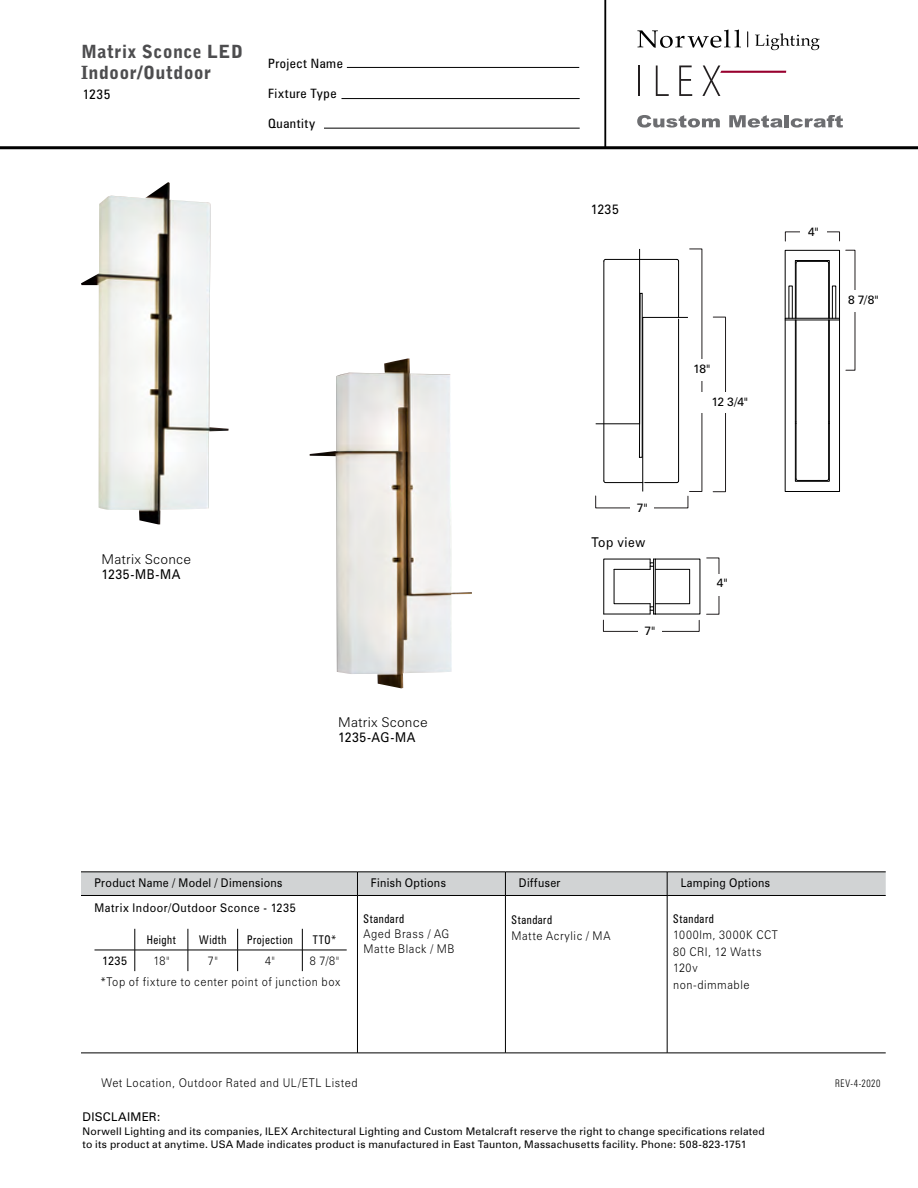
<style>
.page{position:relative;width:918px;height:1188px;background:#fff}
.page>*{position:absolute;margin:0;border:0;box-sizing:border-box;transform-origin:0 0}
.t1{font:900 18px/21px "Bell Gothic Std";letter-spacing:.025em;color:#4d4d4f}
.t2{font:13.5px "Zurich BT";letter-spacing:.045em;color:#000;scale:.9 1}
.t3{font:300 13.5px "Zurich BT";letter-spacing:.015em;color:#000}
.t4{font:condensed 13.5px "Zurich BT";color:#000;scale:1.05 1}
.t5{font:condensed 12.9px "Zurich BT";letter-spacing:.04em;color:#000;scale:1.05 1}
.t6{font:300 12px/16.5px "Zurich BT";letter-spacing:.05em;color:#000;scale:.9 1}
.t7{font:12px "Zurich BT";letter-spacing:.03em;color:#000;scale:.9 1}
.t8{font:condensed 12px "Zurich BT";letter-spacing:.05em;color:#000;scale:.9 1}
.t9{font:12px "Zurich BT";letter-spacing:.03em;color:#000}
.t10{font:12px "Zurich BT";letter-spacing:.05em;color:#000;scale:.9 1}
.t11{font:10.5px/13.5px "Zurich BT";letter-spacing:.025em;color:#000}
.t12{font:300 condensed 10.5px "Zurich BT";letter-spacing:.055em;color:#000;scale:.9 1}
</style>
<div class="page">
<hr style="left:0;top:146px;width:918px;height:3px;background:#000">
<hr style="left:347px;top:67px;width:232px;height:1px;background:#000">
<hr style="left:341px;top:98px;width:239px;height:1px;background:#000">
<hr style="left:324px;top:128px;width:256px;height:1px;background:#000">
<hr style="left:638px;top:65px;width:2px;height:31px;background:#231f20">
<svg style="left:656px;top:66px;width:13px;height:30px"></svg>
<svg style="left:679px;top:66px;width:13px;height:30px"></svg>
<svg style="left:702px;top:66px;width:84px;height:30px"></svg>
<svg style="left:637px;top:115px;width:83px;height:13px"></svg>
<svg style="left:729px;top:115px;width:54px;height:13px"></svg>
<hr style="left:785px;top:115px;width:4px;height:12px;background:#6d6e71">
<svg style="left:791px;top:115px;width:52px;height:13px"></svg>
<svg style="left:637px;top:30px;width:104px;height:18px"></svg>
<svg style="left:755px;top:33px;width:65px;height:17px"></svg>
<svg style="left:747px;top:32px;width:1px;height:15px"></svg>
<img style="left:81px;top:182px;width:391px;height:506px">
<hr style="left:605px;top:0;width:1px;height:148px;background:#000">
<div style="left:81px;top:872px;width:805px;height:23px;background:#d1d3d4"></div>
<hr style="left:357px;top:872px;width:148px;height:1px;background:#000">
<hr style="left:667px;top:872px;width:219px;height:1px;background:#000">
<hr style="left:81px;top:895px;width:276px;height:1px;background:#000">
<hr style="left:81px;top:1053px;width:276px;height:1px;background:#000">
<hr style="left:505px;top:896px;width:1px;height:157px;background:#000">
<hr style="left:505px;top:895px;width:162px;height:1px;background:#000">
<hr style="left:505px;top:1053px;width:162px;height:1px;background:#000">
<hr style="left:357px;top:896px;width:1px;height:157px;background:#000">
<hr style="left:667px;top:896px;width:1px;height:157px;background:#000">
<hr style="left:357px;top:895px;width:148px;height:1px;background:#000">
<hr style="left:357px;top:1053px;width:148px;height:1px;background:#000">
<hr style="left:667px;top:895px;width:219px;height:1px;background:#000">
<hr style="left:667px;top:1053px;width:219px;height:1px;background:#000">
<div style="left:795px;top:260px;width:34px;height:58px;border:1px solid #000"></div>
<div style="left:785px;top:250px;width:55px;height:68px;border:1px solid #000"></div>
<hr style="left:796px;top:263px;width:1px;height:55px;background:#000">
<hr style="left:828px;top:263px;width:1px;height:55px;background:#000">
<svg style="left:785px;top:318px;width:55px;height:174px"></svg>
<svg style="left:796px;top:261px;width:33px;height:2px"></svg>
<div style="left:832px;top:286px;width:4px;height:32px;border:1px solid #000"></div>
<div style="left:603px;top:620px;width:96px;height:12px;border:1px solid #231f20"></div>
<div style="left:713px;top:317px;width:13px;height:175px;border:1px solid #231f20"></div>
<svg style="left:595px;top:249px;width:93px;height:243px"></svg>
<hr style="left:604px;top:614px;width:46px;height:1px;background:#000">
<svg style="left:603px;top:559px;width:97px;height:55px"></svg>
<hr style="left:94px;top:950px;width:41px;height:1px;background:#000">
<hr style="left:135px;top:950px;width:53px;height:1px;background:#000">
<hr style="left:188px;top:950px;width:50px;height:1px;background:#000">
<svg style="left:188px;top:929px;width:1px;height:42px"></svg>
<hr style="left:238px;top:950px;width:64px;height:1px;background:#000">
<svg style="left:237px;top:929px;width:1px;height:42px"></svg>
<hr style="left:303px;top:950px;width:44px;height:1px;background:#000">
<svg style="left:135px;top:929px;width:1px;height:42px"></svg>
<svg style="left:302px;top:929px;width:1px;height:42px"></svg>
<div style="left:638px;top:621px;width:24px;height:22px;background:#fff"></div>
<div style="left:690px;top:360px;width:24px;height:21px;background:#fff"></div>
<div style="left:702px;top:392px;width:56px;height:21px;background:#fff"></div>
<h1 class="t1" style="left:81px;top:41px;width:164px">Matrix Sconce LED<br>Indoor/Outdoor</h1>
<p class="t4" style="left:83px;top:86px;width:28px">1235</p>
<p class="t5" style="left:268px;top:56px;width:73px">Project Name</p>
<p class="t5" style="left:268px;top:86px;width:67px">Fixture Type</p>
<p class="t5" style="left:268px;top:116px;width:47px">Quantity</p>
<p class="t3" style="left:102px;top:551px;width:91px">Matrix Sconce</p>
<p class="t2" style="left:102px;top:566px;width:89px">1235-MB-MA</p>
<p class="t3" style="left:338px;top:714px;width:91px">Matrix Sconce</p>
<p class="t2" style="left:338px;top:729px;width:87px">1235-AG-MA</p>
<p class="t2" style="left:591px;top:201px;width:33px">1235</p>
<p class="t9" style="left:637px;top:500px;width:12px">7"</p>
<p class="t2" style="left:591px;top:534px;width:61px">Top view</p>
<p class="t9" style="left:644px;top:623px;width:12px">7"</p>
<p class="t9" style="left:693px;top:362px;width:19px">18"</p>
<p class="t9" style="left:711px;top:394px;width:38px">12 3/4"</p>
<p class="t9" style="left:717px;top:576px;width:12px">4"</p>
<p class="t9" style="left:808px;top:225px;width:12px">4"</p>
<p class="t9" style="left:848px;top:293px;width:32px">8 7/8"</p>
<p class="t7" style="left:94px;top:875px;width:210px">Product Name / Model / Dimensions</p>
<p class="t7" style="left:371px;top:875px;width:85px">Finish Options</p>
<p class="t7" style="left:519px;top:875px;width:48px">Diffuser</p>
<p class="t7" style="left:681px;top:875px;width:101px">Lamping Options</p>
<p class="t10" style="left:94px;top:900px;width:225px">Matrix Indoor/Outdoor Sconce - 1235</p>
<p class="t8" style="left:363px;top:911px;width:47px">Standard</p>
<p class="t6" style="left:363px;top:926px;width:103px;line-height:15px">Aged Brass / AG<br>Matte Black / MB</p>
<p class="t8" style="left:673px;top:911px;width:47px">Standard</p>
<p class="t6" style="left:673px;top:927px;width:118px">1000lm, 3000K CCT<br>80 CRI, 12 Watts<br>120v<br>non-dimmable</p>
<p class="t8" style="left:511px;top:912px;width:47px">Standard</p>
<p class="t6" style="left:511px;top:928px;width:112px">Matte Acrylic / MA</p>
<p class="t8" style="left:147px;top:932px;width:34px">Height</p>
<p class="t8" style="left:199px;top:932px;width:32px">Width</p>
<p class="t8" style="left:247px;top:932px;width:52px">Projection</p>
<p class="t8" style="left:313px;top:932px;width:28px">TTO*</p>
<p class="t6" style="left:101px;top:950px;width:268px;line-height:21.1px;text-align:right">8 7/8"<br>*Top of fixture to center point of junction box</p>
<p class="t7" style="left:102px;top:954px;width:29px">1235</p>
<p class="t6" style="left:153px;top:953px;width:19px">18"</p>
<p class="t6" style="left:208px;top:953px;width:12px">7"</p>
<p class="t6" style="left:265px;top:953px;width:12px">4"</p>
<p class="t6" style="left:102px;top:1075px;width:286px">Wet Location, Outdoor Rated and UL/ETL Listed</p>
<p class="t12" style="left:835px;top:1077px;width:52px">REV-4-2020</p>
<p class="t9" style="left:82px;top:1109px;width:80px">DISCLAIMER:</p>
<p class="t11" style="left:82px;top:1124px;width:684px">Norwell Lighting and its companies, ILEX Architectural Lighting and Custom Metalcraft reserve the right to change specifications related to its product at anytime. USA Made indicates product is manufactured in East Taunton, Massachusetts facility. Phone: 508-823-1751</p>
</div>
